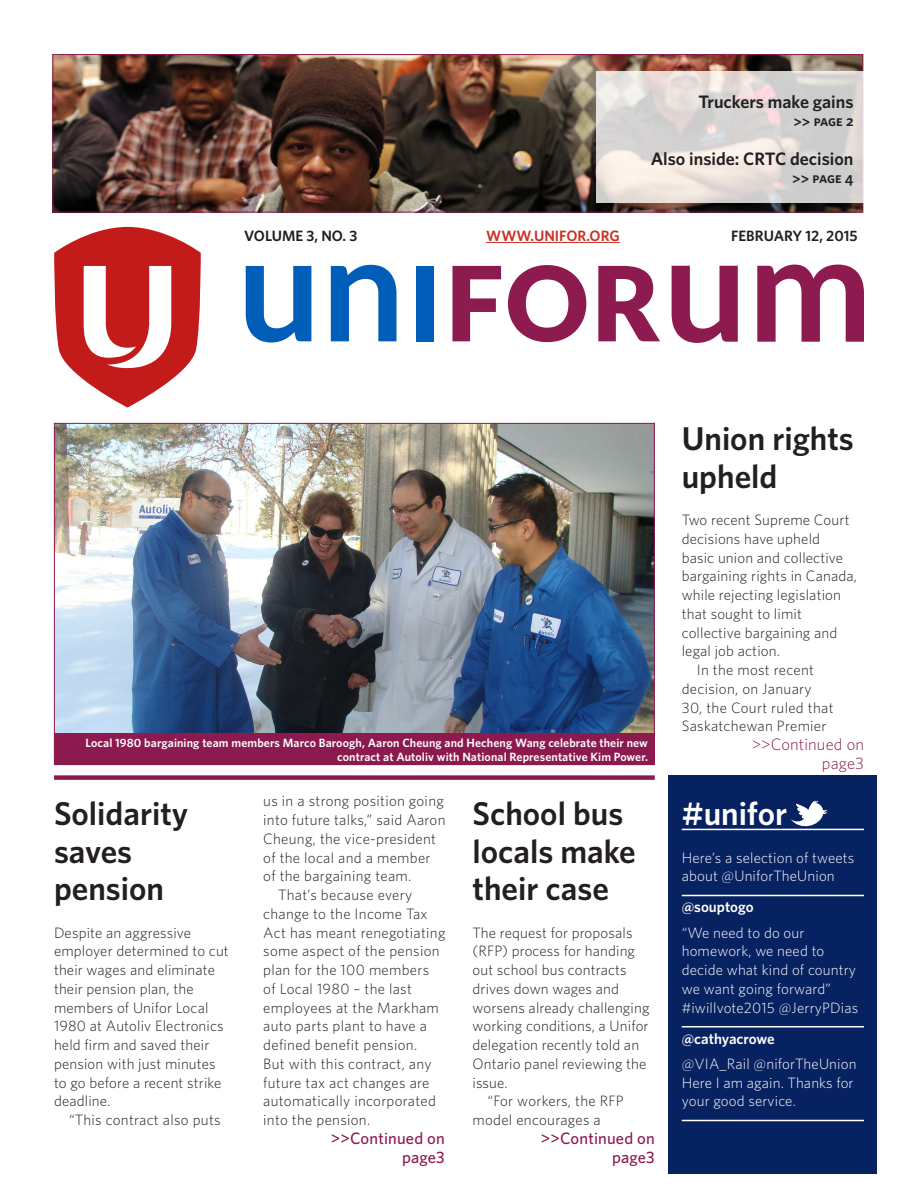
<style>
.page{position:relative;width:918px;height:1188px;background:#fff}
.page>*{position:absolute;margin:0;border:0;box-sizing:border-box;transform-origin:0 0}
.Feature_HED{font:600 33px/37.5px "Whitney";color:#231f20}
.unifor_title{font:600 33px "Whitney";color:#fff}
.Headline_call_out_fe{font:600 18px "Whitney";color:#231f20}
.Continued_on{font:500 16.5px/18.8px "Whitney";letter-spacing:.01em;color:#8c1a4f;text-align:right}
.Continued_on-2{font:300 16.5px/18.8px "Whitney";letter-spacing:.01em;color:#8c1a4f;text-align:right}
.Body_Copy_No_Indent{font:300 15px/18.8px "Whitney";letter-spacing:.01em;color:#231f20}
.Body_Copy_Indent{font:300 15px/18.8px "Whitney";letter-spacing:.02em;color:#231f20}
.Tweets{font:300 15px/18.8px "Whitney";letter-spacing:.01em;color:#fff}
.Volume_info{font:600 15px "Whitney";color:#231f20}
.Tweeter{font:600 15px "Whitney";color:#fff}
.Volume_info-2{font:600 15px "Whitney";color:#ca3327}
.Headline_call-out_pa{font:15px "Whitney Semibold SC";color:#231f20}
.Headline_call_out_fe-2{font:15px "Whitney Semibold SC";color:#231f20}
.Cutline{font:600 12px/13.5px "Whitney";letter-spacing:.01em;color:#fff;text-align:right}
</style>
<div class="page">
<img style="left:54px;top:56px;width:807px;height:154px">
<div style="left:52px;top:54px;width:811px;height:158px;border:1px solid #8c1a4f"></div>
<svg style="left:596px;top:71px;width:267px;height:132px"></svg>
<svg style="left:54px;top:227px;width:147px;height:181px"></svg>
<svg style="left:246px;top:266px;width:65px;height:77px"></svg>
<svg style="left:331px;top:265px;width:65px;height:76px"></svg>
<svg style="left:452px;top:266px;width:49px;height:75px"></svg>
<svg style="left:508px;top:265px;width:78px;height:77px"></svg>
<svg style="left:598px;top:266px;width:62px;height:75px"></svg>
<div style="left:416px;top:266px;width:17px;height:75px;background:#005eb8"></div>
<svg style="left:672px;top:266px;width:66px;height:77px"></svg>
<svg style="left:757px;top:265px;width:107px;height:77px"></svg>
<img style="left:56px;top:425px;width:597px;height:308px">
<hr style="left:486px;top:242px;width:134px;height:1px;background:#ca3327">
<div style="left:54px;top:775px;width:601px;height:5px;background:#8c1a4f"></div>
<div style="left:669px;top:775px;width:208px;height:399px;background:#072260"></div>
<hr style="left:682px;top:1026px;width:182px;height:2px;background:#fff">
<hr style="left:682px;top:1120px;width:182px;height:1px;background:#fff">
<hr style="left:682px;top:829px;width:182px;height:1px;background:#fff">
<div style="left:54px;top:733px;width:601px;height:32px;background:#8c1a4f"></div>
<hr style="left:682px;top:895px;width:182px;height:1px;background:#fff">
<svg style="left:791px;top:801px;width:37px;height:30px"></svg>
<p class="Headline_call_out_fe" style="left:698px;top:90px;width:157px">Truckers make gains</p>
<p class="Headline_call-out_pa" style="left:793px;top:112px;width:62px">&gt;&gt; page 2</p>
<p class="Headline_call_out_fe" style="left:651px;top:147px;width:204px">Also inside: CRTC decision</p>
<p class="Headline_call_out_fe-2" style="left:792px;top:169px;width:63px">&gt;&gt; page 4</p>
<p class="Volume_info" style="left:244px;top:226px;width:115px">VOLUME 3, NO. 3</p>
<p class="Volume_info-2" style="left:486px;top:226px;width:135px">WWW.UNIFOR.ORG</p>
<p class="Volume_info" style="left:731px;top:226px;width:128px">FEBRUARY 12, 2015</p>
<p class="Cutline" style="left:86px;top:736px;width:564px">Local 1980 bargaining team members Marco Baroogh, Aaron Cheung and Hecheng Wang celebrate their new contract at Autoliv with National Representative Kim Power.</p>
<p class="Feature_HED" style="left:54px;top:794px;width:136px">Solidarity saves pension</p>
<p class="Body_Copy_No_Indent" style="left:54px;top:922px;width:176px">Despite an aggressive employer determined to cut their wages and eliminate their pension plan, the members of Unifor Local<br>1980 at Autoliv Electronics held firm and saved their pension with just minutes to go before a recent strike deadline.</p>
<p class="Body_Copy_Indent" style="left:69px;top:1110px;width:153px">“This contract also puts</p>
<p class="Body_Copy_Indent" style="left:263px;top:791px;width:184px">us in a strong position going into future talks,” said Aaron<br>Cheung, the vice-president of the local and a member of the bargaining team.</p>
<p class="Body_Copy_Indent" style="left:263px;top:885px;width:184px;text-indent:15px">That’s because every change to the Income Tax<br>Act has meant renegotiating some aspect of the pension plan for the 100 members<br>of Local 1980 – the last employees at the Markham auto parts plant to have a defined benefit pension.<br>But with this contract, any future tax act changes are automatically incorporated into the pension.</p>
<p class="Feature_HED" style="left:472px;top:794px;width:165px">School bus locals make their case</p>
<p class="Body_Copy_No_Indent" style="left:472px;top:922px;width:179px">The request for proposals (RFP) process for handing out school bus contracts drives down wages and worsens already challenging working conditions, a Unifor delegation recently told an<br>Ontario panel reviewing the issue.</p>
<p class="Body_Copy_Indent" style="left:472px;top:1091px;width:153px;text-indent:15px">“For workers, the RFP model encourages a</p>
<p class="Continued_on" style="left:331px;top:1128px;width:115px">&gt;&gt;Continued on page3</p>
<p class="Continued_on" style="left:541px;top:1128px;width:115px">&gt;&gt;Continued on page3</p>
<p class="Feature_HED" style="left:682px;top:419px;width:174px">Union rights upheld</p>
<p class="Body_Copy_No_Indent" style="left:682px;top:510px;width:177px">Two recent Supreme Court decisions have upheld<br>basic union and collective bargaining rights in Canada, while rejecting legislation that sought to limit collective bargaining and legal job action.</p>
<p class="Body_Copy_Indent" style="left:682px;top:660px;width:153px;text-indent:15px">In the most recent decision, on January<br>30, the Court ruled that<br>Saskatchewan Premier</p>
<p class="Continued_on-2" style="left:752px;top:734px;width:114px">&gt;&gt;Continued on page3</p>
<p class="unifor_title" style="left:682px;top:792px;width:107px">#unifor</p>
<p class="Tweets" style="left:682px;top:847px;width:174px">Here’s a selection of tweets about @UniforTheUnion</p>
<p class="Tweeter" style="left:682px;top:896px;width:73px">@souptogo</p>
<p class="Tweets" style="left:682px;top:922px;width:178px">“We need to do our homework, we need to decide what kind of country we want going forward” #iwillvote2015 @JerryPDias</p>
<p class="Tweeter" style="left:682px;top:1029px;width:94px">@cathyacrowe</p>
<p class="Tweets" style="left:682px;top:1054px;width:176px">@VIA_Rail @niforTheUnion<br>Here I am again. Thanks for your good service.</p>
</div>
